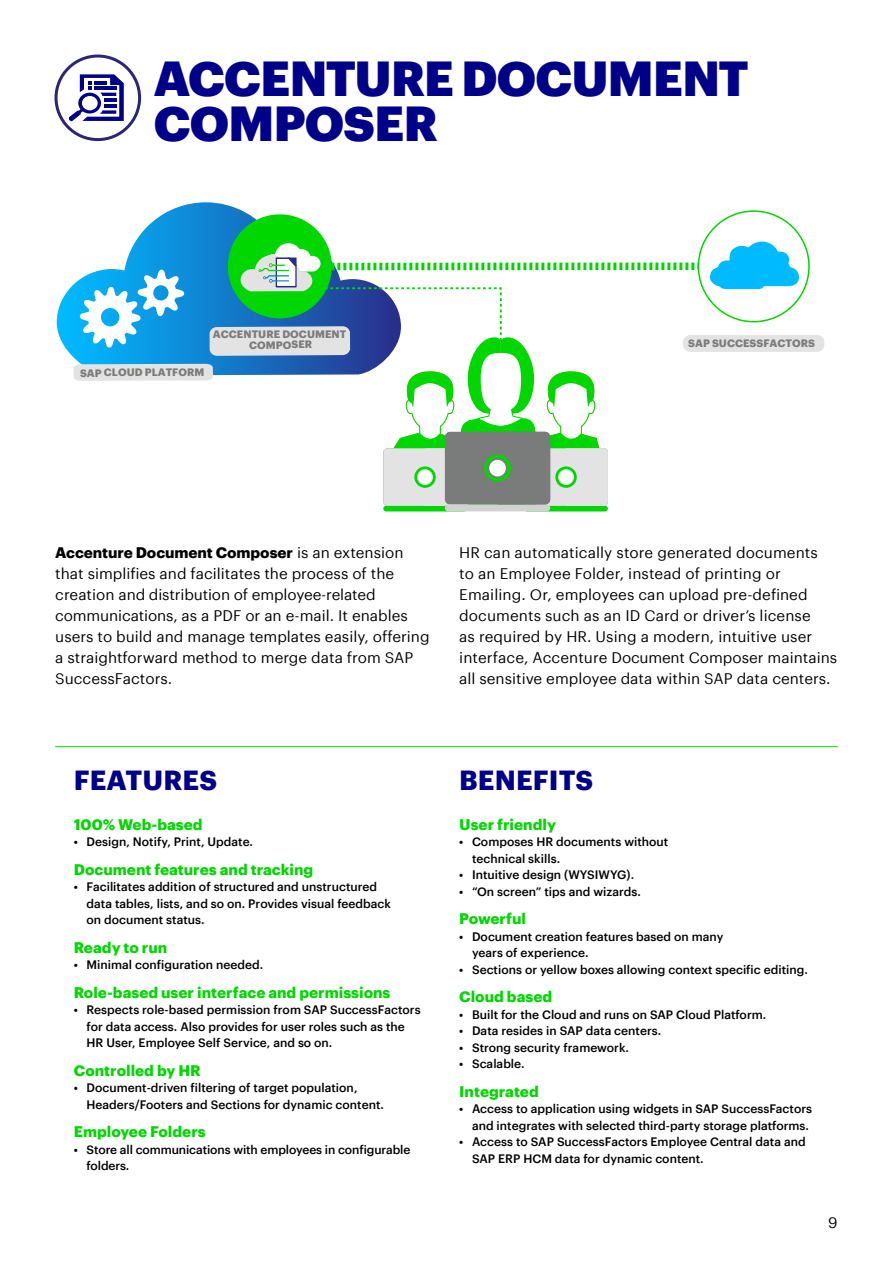
<style>
.page{position:relative;width:893px;height:1263px;background:#fff}
.page>*{position:absolute;margin:0;border:0;box-sizing:border-box;transform-origin:0 0}
.t1{font:900 48px/45px "Graphik";letter-spacing:-.015em;color:#008}
.t2{font:700 27px "Graphik";letter-spacing:.005em;color:#008}
.t3{font:15px/21px "Graphik";color:#000}
.t4{font:700 15px "Graphik";color:#00d700}
.t5{font:500 12px/16.5px "Graphik";color:#000}
.t6{font:700 10.5px/10.5px "Graphik";letter-spacing:-.01em;color:#7b7b7a;text-align:center}
.s1{font-weight:700}
</style>
<div class="page">
<svg style="left:57px;top:202px;width:270px;height:155px"></svg>
<div style="left:383px;top:506px;width:84px;height:5px;background:#00d700;border-radius:3px"></div>
<div style="left:524px;top:506px;width:84px;height:5px;background:#00d700;border-radius:3px"></div>
<div style="left:445px;top:504px;width:105px;height:7px;background:#d2d2d2;border-radius:3px"></div>
<div style="left:228px;top:214px;width:104px;height:104px;background:#00d700;border-radius:50%"></div>
<svg style="left:73px;top:243px;width:625px;height:264px"></svg>
<svg style="left:709px;top:242px;width:90px;height:47px"></svg>
<div style="left:698px;top:210px;width:112px;height:112px;border:2px solid #00d700;border-radius:50%"></div>
<div style="left:683px;top:335px;width:141px;height:17px;background:#e3e3e3;border-radius:7px"></div>
<div style="left:55px;top:55px;width:86px;height:86px;border:3px solid #2b2577;border-radius:50%"></div>
<svg style="left:68px;top:74px;width:56px;height:47px"></svg>
<hr style="left:55px;top:746px;width:783px;height:1px;background:#00d700">
<h1 class="t1" style="left:154px;top:52px;width:596px">ACCENTURE DOCUMENT<br>COMPOSER</h1>
<p class="t6" style="left:80px;top:366px;width:126px">SAP CLOUD PLATFORM</p>
<p class="t6" style="left:213px;top:328px;width:135px">ACCENTURE DOCUMENT<br>COMPOSER</p>
<p class="t6" style="left:688px;top:337px;width:128px">SAP SUCCESSFACTORS</p>
<p class="t3" style="left:55px;top:541px;width:376px"><span class="s1">Accenture Document Composer</span> is an extension that simplifies and facilitates the process of the creation and distribution of employee-related communications, as a PDF or an e-mail. It enables users to build and manage templates easily, offering a straightforward method to merge data from SAP SuccessFactors.</p>
<p class="t3" style="left:459px;top:541px;width:379px">HR can automatically store generated documents<br>to an Employee Folder, instead of printing or Emailing. Or, employees can upload pre-defined documents such as an ID Card or driver’s license<br>as required by HR. Using a modern, intuitive user interface, Accenture Document Composer maintains all sensitive employee data within SAP data centers.</p>
<h2 class="t2" style="left:74px;top:760px;width:145px">FEATURES</h2>
<p class="t4" style="left:74px;top:813px;width:130px">100% Web-based</p>
<p class="t5" style="left:74px;top:832px;width:181px">• Design, Notify, Print, Update.</p>
<p class="t4" style="left:74px;top:858px;width:241px">Document features and tracking</p>
<p class="t5" style="left:87px;top:877px;width:306px;text-indent:-13px">• Facilitates addition of structured and unstructured data tables, lists, and so on. Provides visual feedback on document status.</p>
<p class="t4" style="left:74px;top:936px;width:95px">Ready to run</p>
<p class="t5" style="left:74px;top:955px;width:191px">• Minimal configuration needed.</p>
<p class="t4" style="left:74px;top:981px;width:318px">Role-based user interface and permissions</p>
<p class="t5" style="left:87px;top:1000px;width:336px;text-indent:-13px">• Respects role-based permission from SAP SuccessFactors for data access. Also provides for user roles such as the<br>HR User, Employee Self Service, and so on.</p>
<p class="t4" style="left:74px;top:1059px;width:129px">Controlled by HR</p>
<p class="t5" style="left:87px;top:1078px;width:299px;text-indent:-13px">• Document-driven fi ltering of target population,<br>Headers/Footers and Sections for dynamic content.</p>
<p class="t4" style="left:74px;top:1120px;width:133px">Employee Folders</p>
<p class="t5" style="left:87px;top:1140px;width:325px;text-indent:-13px">• Store all communications with employees in configurable folders.</p>
<h2 class="t2" style="left:459px;top:760px;width:135px">BENEFITS</h2>
<p class="t4" style="left:459px;top:813px;width:98px">User friendly</p>
<p class="t5" style="left:472px;top:832px;width:198px;text-indent:-13px">• Composes HR documents without technical skills.</p>
<p class="t5" style="left:459px;top:865px;width:176px">• Intuitive design (WYSIWYG).</p>
<p class="t5" style="left:459px;top:882px;width:183px">• “On screen” tips and wizards.</p>
<p class="t4" style="left:459px;top:907px;width:68px">Powerful</p>
<p class="t5" style="left:472px;top:927px;width:253px;text-indent:-13px">• Document creation features based on many years of experience.</p>
<p class="t5" style="left:459px;top:960px;width:350px">• Sections or yellow boxes allowing context specific editing.</p>
<p class="t4" style="left:459px;top:985px;width:94px">Cloud based</p>
<p class="t5" style="left:459px;top:1005px;width:309px">• Built for the Cloud and runs on SAP Cloud Platform.</p>
<p class="t5" style="left:459px;top:1021px;width:204px">• Data resides in SAP data centers.</p>
<p class="t5" style="left:459px;top:1038px;width:171px">• Strong security framework.</p>
<p class="t5" style="left:459px;top:1054px;width:67px">• Scalable.</p>
<p class="t4" style="left:459px;top:1080px;width:81px">Integrated</p>
<p class="t5" style="left:459px;top:1099px;width:354px;text-align:right">• Access to application using widgets in SAP SuccessFactors and integrates with selected third-party storage platforms.</p>
<p class="t5" style="left:472px;top:1132px;width:335px;text-indent:-13px">• Access to SAP SuccessFactors Employee Central data and<br>SAP ERP HCM data for dynamic content.</p>
<p class="t3" style="left:828px;top:1211px;width:11px">9</p>
</div>
